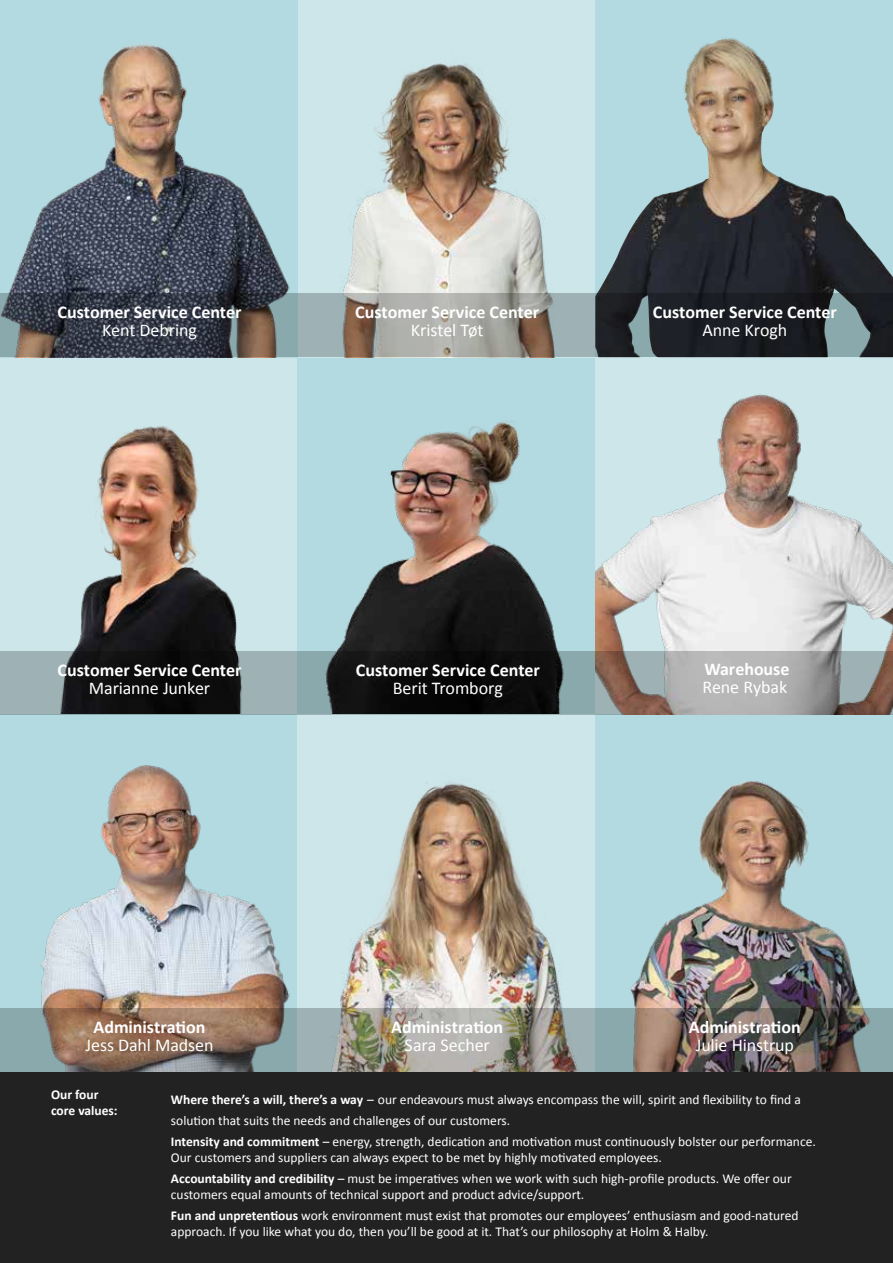
<style>
.page{position:relative;width:893px;height:1263px;background:#fff}
.page>*{position:absolute;margin:0;border:0;box-sizing:border-box;transform-origin:0 0}
.t1{font:700 18px "Calibri";color:#fff}
.t2{font:18px "Calibri";letter-spacing:-.005em;color:#fff}
.t3{font:13.5px/21.1px "Calibri";color:#fff}
.t4{font:700 13.5px/16.2px "Calibri";color:#fff}
.s1{font-weight:700}
</style>
<div class="page">
<div style="left:0;top:357px;width:298px;height:357px;background:#cce6ea"></div>
<img style="left:0;top:357px;width:276px;height:294px">
<div style="left:298px;top:357px;width:297px;height:357px;background:#b3dae0"></div>
<img style="left:337px;top:421px;width:222px;height:230px">
<div style="left:0;top:1071px;width:893px;height:192px;background:#222"></div>
<div style="left:595px;top:0;width:298px;height:357px;background:#b3dae0"></div>
<img style="left:0;top:0;width:595px;height:293px">
<img style="left:0;top:714px;width:593px;height:294px">
<img style="left:595px;top:37px;width:298px;height:614px">
<img style="left:593px;top:714px;width:298px;height:294px">
<svg style="left:0;top:293px;width:893px;height:64px;background:#5b5f61"></svg>
<svg style="left:0;top:651px;width:893px;height:63px;background:#5a5e5e"></svg>
<img style="left:0;top:1008px;width:893px;height:63px">
<h1 class="t1" style="left:58px;top:301px;width:185px">Customer Service Center</h1>
<h1 class="t2" style="left:102px;top:319px;width:96px">Kent Debring</h1>
<h1 class="t1" style="left:355px;top:301px;width:185px">Customer Service Center</h1>
<h1 class="t2" style="left:411px;top:319px;width:74px">Kristel Tøt</h1>
<h1 class="t1" style="left:653px;top:301px;width:185px">Customer Service Center</h1>
<h1 class="t2" style="left:702px;top:319px;width:86px">Anne Krogh</h1>
<h1 class="t1" style="left:58px;top:658px;width:185px">Customer Service Center</h1>
<h1 class="t2" style="left:89px;top:676px;width:123px">Marianne Junker</h1>
<h1 class="t1" style="left:356px;top:658px;width:185px">Customer Service Center</h1>
<h1 class="t2" style="left:393px;top:676px;width:112px">Berit Tromborg</h1>
<h1 class="t1" style="left:94px;top:1015px;width:113px">Administration</h1>
<h1 class="t2" style="left:86px;top:1033px;width:129px">Jess Dahl Madsen</h1>
<h1 class="t1" style="left:391px;top:1015px;width:113px">Administration</h1>
<h1 class="t2" style="left:405px;top:1033px;width:87px">Sara Secher</h1>
<h1 class="t1" style="left:704px;top:658px;width:87px">Warehouse</h1>
<h1 class="t2" style="left:703px;top:676px;width:86px">Rene Rybak</h1>
<h1 class="t1" style="left:689px;top:1015px;width:113px">Administration</h1>
<h1 class="t2" style="left:696px;top:1033px;width:100px">Julie Hinstrup</h1>
<p class="t4" style="left:51px;top:1085px;width:68px">Our four core values:</p>
<p class="t3" style="left:171px;top:1088px;width:646px"><span class="s1">Where there’s a will, there’s a way</span> – our endeavours must always encompass the will, spirit and flexibility to find a solution that suits the needs and challenges of our customers.<br><span class="s1">Intensity and commitment</span> – energy, strength, dedication and motivation must continuously bolster our performance.</p>
<p class="t3" style="left:171px;top:1147px;width:622px;line-height:20.7px">Our customers and suppliers can always expect to be met by highly motivated employees.<br><span class="s1">Accountability and credibility</span> – must be imperatives when we work with such high-profile products. We offer our</p>
<p class="t3" style="left:171px;top:1184px;width:629px;line-height:20.7px">customers equal amounts of technical support and product advice/support.<br><span class="s1">Fun and unpretentious</span> work environment must exist that promotes our employees’ enthusiasm and good-natured</p>
<p class="t3" style="left:171px;top:1220px;width:539px">approach. If you like what you do, then you’ll be good at it. That’s our philosophy at Holm &amp; Halby.</p>
</div>
